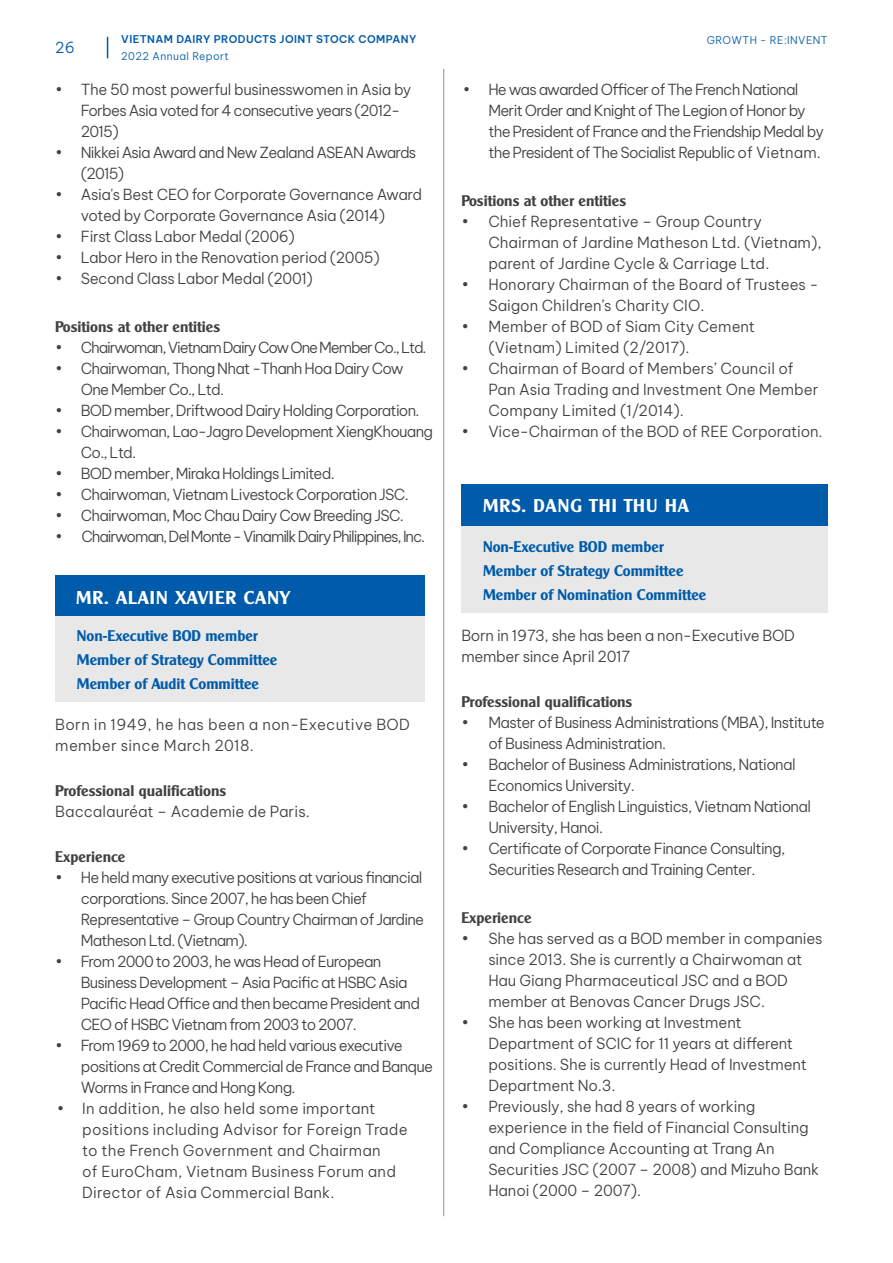
<style>
.page{position:relative;width:893px;height:1263px;background:#fff}
.page>*{position:absolute;margin:0;border:0;box-sizing:border-box;transform-origin:0 0}
.t1{font:18px "UTM Alexander";letter-spacing:.06em;color:#fff}
.t2{font:300 15px/21px "Be Vietnam Pro";letter-spacing:-.04em;color:#414042}
.t3{font:300 15px/21px "Be Vietnam Pro";letter-spacing:-.01em;color:#414042}
.t4{font:300 15px/21px "Be Vietnam Pro";color:#414042}
.t5{font:300 15px/21px "Be Vietnam Pro";letter-spacing:.01em;color:#414042}
.t6{font:15px/24px "UTM Alexander";color:#005baa}
.t7{font:15px "UTM Alexander";color:#414042}
.t8{font:300 15px "Be Vietnam Pro";letter-spacing:-.075em;color:#414042}
.t9{font:300 15px/21px "Be Vietnam Pro";letter-spacing:.02em;color:#414042}
.t10{font:300 15px/21px "Be Vietnam Pro";letter-spacing:-.02em;color:#414042}
.t11{font:300 15px "Be Vietnam Pro";color:#005baa}
.t12{font:600 10.5px "Be Vietnam Pro";letter-spacing:.04em;color:#005baa}
.t13{font:300 10.5px "Be Vietnam Pro";letter-spacing:.04em;color:#005baa}
</style>
<div class="page">
<div style="left:55px;top:576px;width:370px;height:41px;background:#005baa"></div>
<div style="left:461px;top:485px;width:367px;height:41px;background:#005baa"></div>
<div style="left:55px;top:617px;width:370px;height:85px;background:#e8e8e8"></div>
<div style="left:461px;top:526px;width:367px;height:87px;background:#e8e8e8"></div>
<hr style="left:443px;top:69px;width:1px;height:1147px;background:#939598">
<svg style="left:107px;top:37px;width:1px;height:21px"></svg>
<p class="t11" style="left:55px;top:36px;width:21px">26</p>
<p class="t12" style="left:121px;top:31px;width:297px">VIETNAM DAIRY PRODUCTS JOINT STOCK COMPANY</p>
<p class="t13" style="left:707px;top:31px;width:122px">GROWTH - RE:INVENT</p>
<p class="t13" style="left:121px;top:47px;width:109px">2022 Annual Report</p>
<p class="t2" style="left:81px;top:78px;width:332px;text-indent:-26px">• The 50 most powerful businesswomen in Asia by<br>Forbes Asia voted for 4 consecutive years (2012-<br>2015)</p>
<p class="t2" style="left:81px;top:141px;width:337px;text-indent:-26px">• Nikkei Asia Award and New Zealand ASEAN Awards (2015)</p>
<p class="t2" style="left:81px;top:183px;width:343px;text-indent:-26px">• Asia's Best CEO for Corporate Governance Award voted by Corporate Governance Asia (2014)</p>
<p class="t2" style="left:55px;top:225px;width:241px">• First Class Labor Medal (2006)</p>
<p class="t2" style="left:55px;top:246px;width:326px">• Labor Hero in the Renovation period (2005)</p>
<p class="t2" style="left:55px;top:267px;width:259px">• Second Class Labor Medal (2001)</p>
<p class="t7" style="left:55px;top:315px;width:166px">Positions at other entities</p>
<p class="t8" style="left:55px;top:336px;width:373px">• Chairwoman, Vietnam Dairy Cow One Member Co., Ltd.</p>
<p class="t2" style="left:81px;top:357px;width:324px;text-indent:-26px">• Chairwoman, Thong Nhat -Thanh Hoa Dairy Cow<br>One Member Co., Ltd.</p>
<p class="t2" style="left:55px;top:399px;width:366px">• BOD member, Driftwood Dairy Holding Corporation.</p>
<p class="t2" style="left:81px;top:420px;width:354px;text-indent:-26px">• Chairwoman, Lao-Jagro Development XiengKhouang<br>Co., Ltd.</p>
<p class="t2" style="left:55px;top:462px;width:281px">• BOD member, Miraka Holdings Limited.</p>
<p class="t2" style="left:55px;top:483px;width:355px">• Chairwoman, Vietnam Livestock Corporation JSC.</p>
<p class="t2" style="left:55px;top:504px;width:350px">• Chairwoman, Moc Chau Dairy Cow Breeding JSC.</p>
<p class="t8" style="left:55px;top:525px;width:371px">• Chairwoman, Del Monte - Vinamilk Dairy Philippines, Inc.</p>
<p class="t1" style="left:76px;top:584px;width:215px">MR. ALAIN XAVIER CANY</p>
<p class="t6" style="left:77px;top:622px;width:202px">Non-Executive BOD member<br>Member of Strategy Committee<br>Member of Audit Committee</p>
<p class="t9" style="left:55px;top:712px;width:356px">Born in 1949, he has been a non-Executive BOD member since March 2018.</p>
<p class="t7" style="left:55px;top:779px;width:173px">Professional qualifications</p>
<p class="t4" style="left:55px;top:799px;width:256px">Baccalauréat – Academie de Paris.</p>
<p class="t7" style="left:55px;top:845px;width:72px">Experience</p>
<p class="t2" style="left:81px;top:865px;width:345px;text-indent:-26px">• He held many executive positions at various financial corporations. Since 2007, he has been Chief Representative – Group Country Chairman of Jardine Matheson Ltd. (Vietnam).</p>
<p class="t2" style="left:81px;top:949px;width:341px;text-indent:-26px">• From 2000 to 2003, he was Head of European Business Development – Asia Pacific at HSBC Asia Pacific Head Office and then became President and CEO of HSBC Vietnam from 2003 to 2007.</p>
<p class="t2" style="left:81px;top:1033px;width:354px;text-indent:-26px">• From 1969 to 2000, he had held various executive positions at Credit Commercial de France and Banque<br>Worms in France and Hong Kong.</p>
<p class="t5" style="left:82px;top:1096px;width:327px;text-indent:-26px">• In addition, he also held some important positions including Advisor for Foreign Trade to the French Government and Chairman<br>of EuroCham, Vietnam Business Forum and Director of Asia Commercial Bank.</p>
<p class="t2" style="left:488px;top:77px;width:337px;text-indent:-26px">• He was awarded Officer of The French National Merit Order and Knight of The Legion of Honor by the President of France and the Friendship Medal by the President of The Socialist Republic of Vietnam.</p>
<p class="t7" style="left:461px;top:189px;width:166px">Positions at other entities</p>
<p class="t4" style="left:488px;top:209px;width:335px;text-indent:-27px">• Chief Representative – Group Country<br>Chairman of Jardine Matheson Ltd. (Vietnam), parent of Jardine Cycle &amp; Carriage Ltd.</p>
<p class="t4" style="left:488px;top:272px;width:332px;text-indent:-27px">• Honorary Chairman of the Board of Trustees -<br>Saigon Children’s Charity CIO.</p>
<p class="t4" style="left:488px;top:314px;width:268px;text-indent:-27px">• Member of BOD of Siam City Cement (Vietnam) Limited (2/2017).</p>
<p class="t4" style="left:488px;top:356px;width:332px;text-indent:-27px">• Chairman of Board of Members’ Council of<br>Pan Asia Trading and Investment One Member<br>Company Limited (1/2014).</p>
<p class="t3" style="left:461px;top:419px;width:363px">• Vice-Chairman of the BOD of REE Corporation.</p>
<p class="t1" style="left:483px;top:492px;width:208px">MRS. DANG THI THU HA</p>
<p class="t6" style="left:483px;top:533px;width:225px">Non-Executive BOD member<br>Member of Strategy Committee<br>Member of Nomination Committee</p>
<p class="t10" style="left:461px;top:623px;width:335px">Born in 1973, she has been a non-Executive BOD member since April 2017</p>
<p class="t7" style="left:461px;top:689px;width:173px">Professional qualifications</p>
<p class="t2" style="left:488px;top:710px;width:338px;text-indent:-27px">• Master of Business Administrations (MBA), Institute of Business Administration.</p>
<p class="t2" style="left:488px;top:752px;width:309px;text-indent:-27px">• Bachelor of Business Administrations, National<br>Economics University.</p>
<p class="t2" style="left:488px;top:794px;width:324px;text-indent:-27px">• Bachelor of English Linguistics, Vietnam National<br>University, Hanoi.</p>
<p class="t2" style="left:461px;top:836px;width:326px;text-align:center">• Certificate of Corporate Finance Consulting,<br>Securities Research and Training Center.</p>
<p class="t7" style="left:461px;top:905px;width:72px">Experience</p>
<p class="t3" style="left:488px;top:926px;width:336px;text-indent:-27px">• She has served as a BOD member in companies since 2013. She is currently a Chairwoman at Hau Giang Pharmaceutical JSC and a BOD member at Benovas Cancer Drugs JSC.</p>
<p class="t3" style="left:488px;top:1010px;width:320px;text-indent:-27px">• She has been working at Investment Department of SCIC for 11 years at different positions. She is currently Head of Investment Department No.3.</p>
<p class="t3" style="left:488px;top:1094px;width:332px;text-indent:-27px">• Previously, she had 8 years of working experience in the field of Financial Consulting and Compliance Accounting at Trang An Securities JSC (2007 – 2008) and Mizuho Bank Hanoi (2000 – 2007).</p>
</div>
